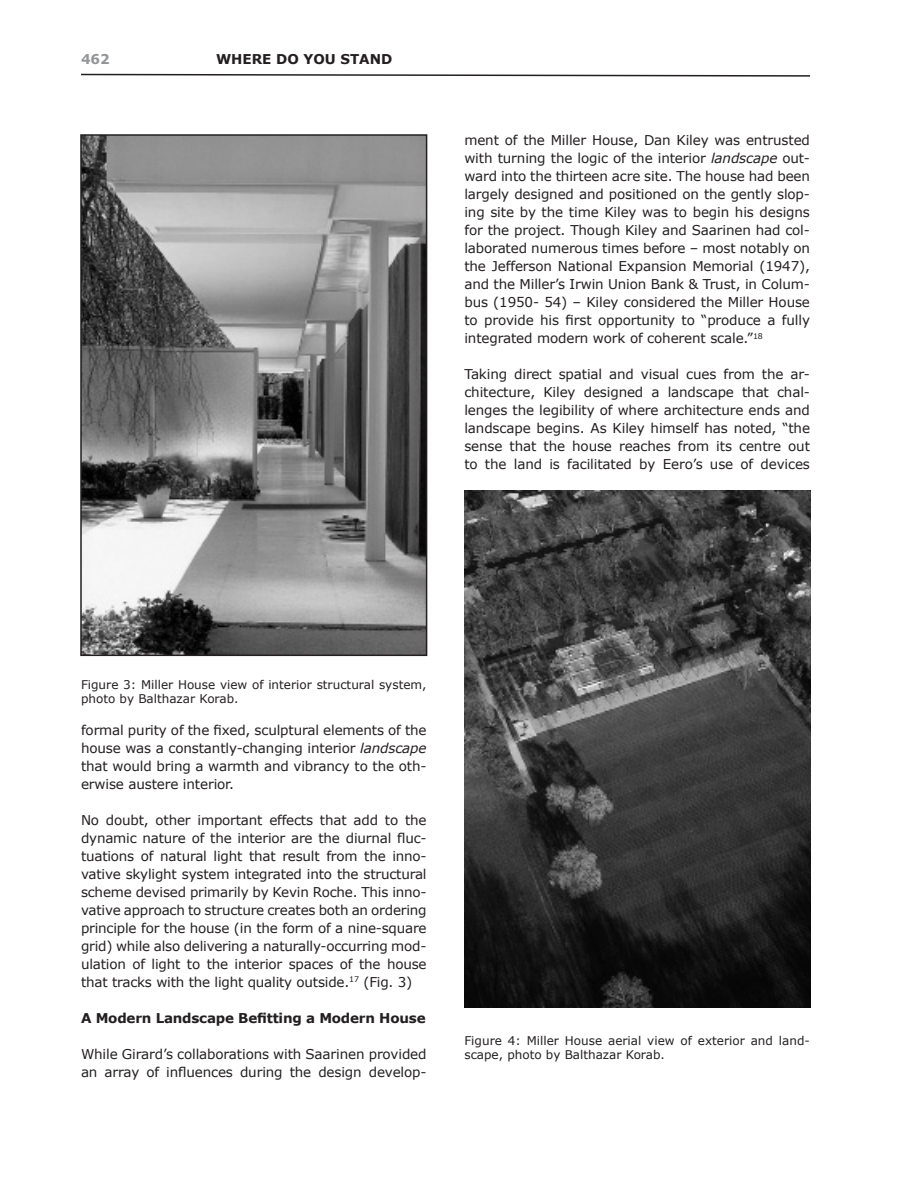
<style>
.page{position:relative;width:918px;height:1188px;background:#fff}
.page>*{position:absolute;margin:0;border:0;box-sizing:border-box;transform-origin:0 0}
.t1{font:13.5px/18px "Verdana";letter-spacing:-.01em;color:#231f20;text-align:justify}
.t2{font:700 13.5px "Verdana";letter-spacing:-.015em;color:#231f20}
.t3{font:700 13.5px "Verdana";color:#939598}
.t4{font:12px/14.4px "Verdana";color:#231f20}
.s1{font-style:italic}
</style>
<div class="page">
<svg style="left:81px;top:73px;width:729px;height:4px"></svg>
<img style="left:83px;top:137px;width:341px;height:516px">
<div style="left:80px;top:134px;width:347px;height:522px;border:2px solid #231f20"></div>
<img style="left:464px;top:490px;width:346px;height:518px">
<p class="t3" style="left:81px;top:51px;width:30px">462</p>
<p class="t2" style="left:216px;top:51px;width:178px">WHERE DO YOU STAND</p>
<p class="t1" style="left:464px;top:131px;width:347px">ment of the Miller House, Dan Kiley was entrusted with turning the logic of the interior <span class="s1">landscape</span> out&shy;ward into the thirteen acre site. The house had been largely designed and positioned on the gently slop&shy;ing site by the time Kiley was to begin his designs for the project. Though Kiley and Saarinen had col&shy;laborated numerous times before – most notably on the Jefferson National Expansion Memorial (1947), and the Miller’s Irwin Union Bank &amp; Trust, in Colum&shy;bus (1950- 54) – Kiley considered the Miller House to provide his first opportunity to “produce a fully integrated modern work of coherent scale.”<sup>18</sup></p>
<p class="t1" style="left:464px;top:365px;width:347px">Taking direct spatial and visual cues from the ar&shy;chitecture, Kiley designed a landscape that chal&shy;lenges the legibility of where architecture ends and landscape begins. As Kiley himself has noted, “the sense that the house reaches from its centre out to the land is facilitated by Eero’s use of devices</p>
<p class="t4" style="left:81px;top:677px;width:347px">Figure 3: Miller House view of interior structural system, photo by Balthazar Korab.</p>
<p class="t1" style="left:81px;top:721px;width:347px">formal purity of the fixed, sculptural elements of the house was a constantly-changing interior <span class="s1">landscape </span>that would bring a warmth and vibrancy to the oth&shy;erwise austere interior.</p>
<p class="t1" style="left:81px;top:811px;width:347px">No doubt, other important effects that add to the dynamic nature of the interior are the diurnal fluc&shy;tuations of natural light that result from the inno&shy;vative skylight system integrated into the structural scheme devised primarily by Kevin Roche. This inno&shy;vative approach to structure creates both an ordering principle for the house (in the form of a nine-square grid) while also delivering a naturally-occurring mod&shy;ulation of light to the interior spaces of the house that tracks with the light quality outside.<sup>17</sup> (Fig. 3)</p>
<p class="t2" style="left:81px;top:1009px;width:346px">A Modern Landscape Befitting a Modern House</p>
<p class="t1" style="left:81px;top:1045px;width:347px">While Girard’s collaborations with Saarinen provided an array of influences during the design develop-</p>
<p class="t4" style="left:464px;top:1033px;width:347px">Figure 4: Miller House aerial view of exterior and land&shy;scape, photo by Balthazar Korab.</p>
</div>
